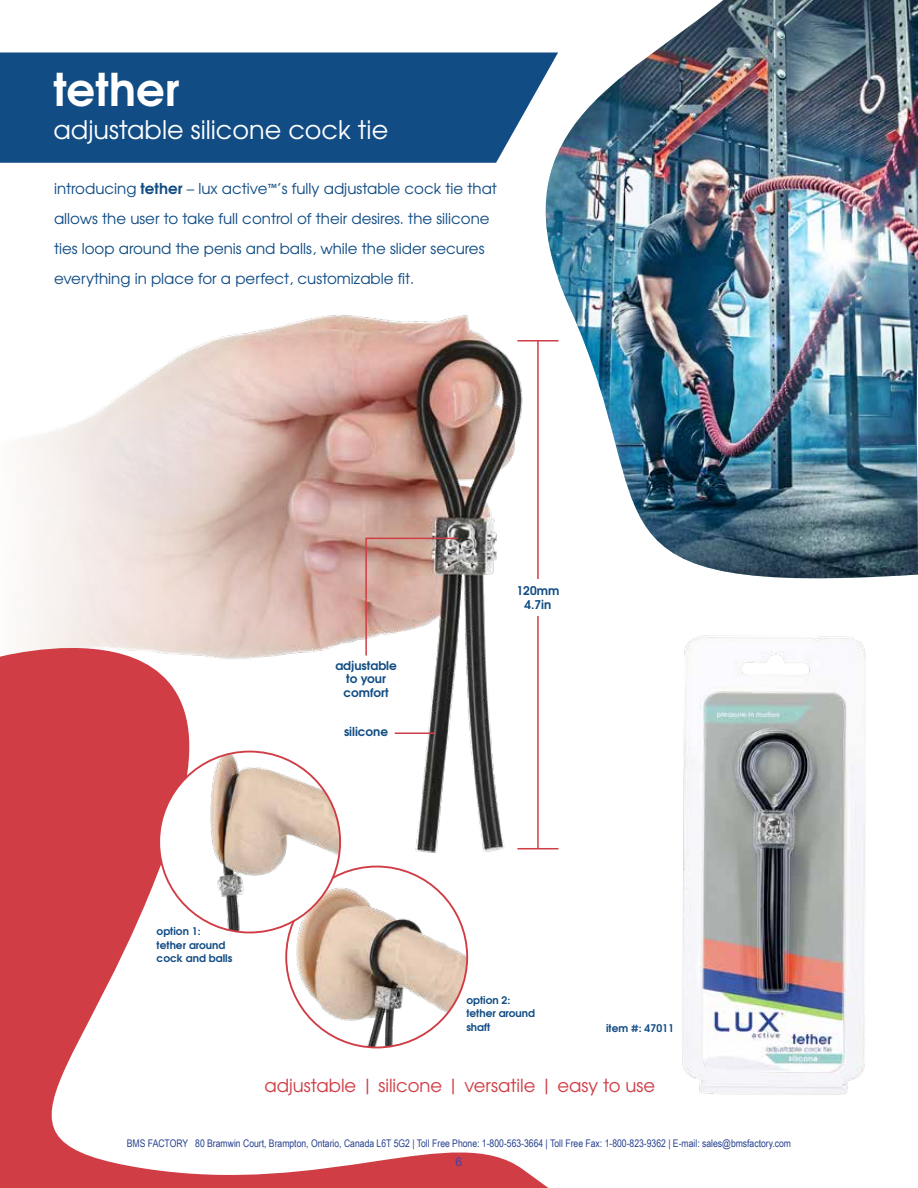
<style>
.page{position:relative;width:918px;height:1188px;background:#fff}
.page>*{position:absolute;margin:0;border:0;box-sizing:border-box;transform-origin:0 0}
.t1{font:700 45px "Te X Gyre Adventor";color:#fff}
.t2{font:25.5px "Te X Gyre Adventor";color:#fff}
.t3{font:18px "Te X Gyre Adventor";color:#d03d45}
.t4{font:15px/30px "Te X Gyre Adventor";color:#114c84}
.t5{font:700 12px/13.5px "Te X Gyre Adventor";color:#114c84;text-align:center}
.t6{font:12px "Arial";color:#4040ab}
.t7{font:10.5px "Arial Narrow";color:#25408f}
.t8{font:700 10.5px/13.5px "Te X Gyre Adventor";color:#114c84}
.s1{font-weight:700}
.s2{font-family:"Myriad Pro"}
.s3{font-family:"Montserrat"}
</style>
<div class="page">
<img style="left:366px;top:315px;width:109px;height:268px">
<svg style="left:25px;top:314px;width:341px;height:269px"></svg>
<div style="left:0;top:53px;width:475px;height:110px;background:#114c84"></div>
<svg style="left:0;top:583px;width:559px;height:605px"></svg>
<div style="left:512px;top:580px;width:52px;height:36px;background:#fff"></div>
<hr style="left:395px;top:732px;width:41px;height:2px;background:#d03d45">
<svg style="left:365px;top:537px;width:94px;height:120px"></svg>
<img style="left:682px;top:635px;width:184px;height:460px">
<img style="left:286px;top:867px;width:181px;height:180px;border-radius:90px">
<div style="left:159px;top:752px;width:181px;height:181px;background:#fff;border-radius:50%"></div>
<img style="left:180px;top:752px;width:160px;height:181px">
<svg style="left:475px;top:52px;width:69px;height:545px"></svg>
<img style="left:544px;top:0;width:374px;height:579px">
<h1 class="t1" style="left:54px;top:50px;width:127px">tether</h1>
<h2 class="t2" style="left:54px;top:109px;width:336px">adjustable silicone cock tie</h2>
<p class="t4" style="left:54px;top:172px;width:445px">introducing <span class="s1">tether</span> – lux active<span class="s2">™</span>’s fully adjustable cock tie that allows the user to take full control of their desires. the silicone ties loop around the penis and balls, while the slider secures everything in place for a perfect, customizable fit.</p>
<p class="t8" style="left:157px;top:923px;width:77px">option 1: tether around cock and balls</p>
<p class="t5" style="left:335px;top:658px;width:63px">adjustable to your comfort</p>
<p class="t5" style="left:344px;top:724px;width:46px">silicone</p>
<p class="t5" style="left:517px;top:583px;width:44px">120mm<br>4.7in</p>
<p class="t8" style="left:466px;top:992px;width:70px">option 2: tether around shaft</p>
<p class="t8" style="left:606px;top:1020px;width:69px">item <span class="s3">#</span>: 47011</p>
<p class="t3" style="left:264px;top:1072px;width:392px">adjustable | silicone | versatile | easy to use</p>
<p class="t7" style="left:127px;top:1138px;width:666px">BMS FACTORY 80 Bramwin Court, Brampton, Ontario, Canada L6T 5G2 | Toll Free Phone: 1-800-563-3664 | Toll Free Fax: 1-800-823-9362 | E-mail: sales@bmsfactory.com</p>
<p class="t6" style="left:456px;top:1154px;width:8px">6</p>
</div>
